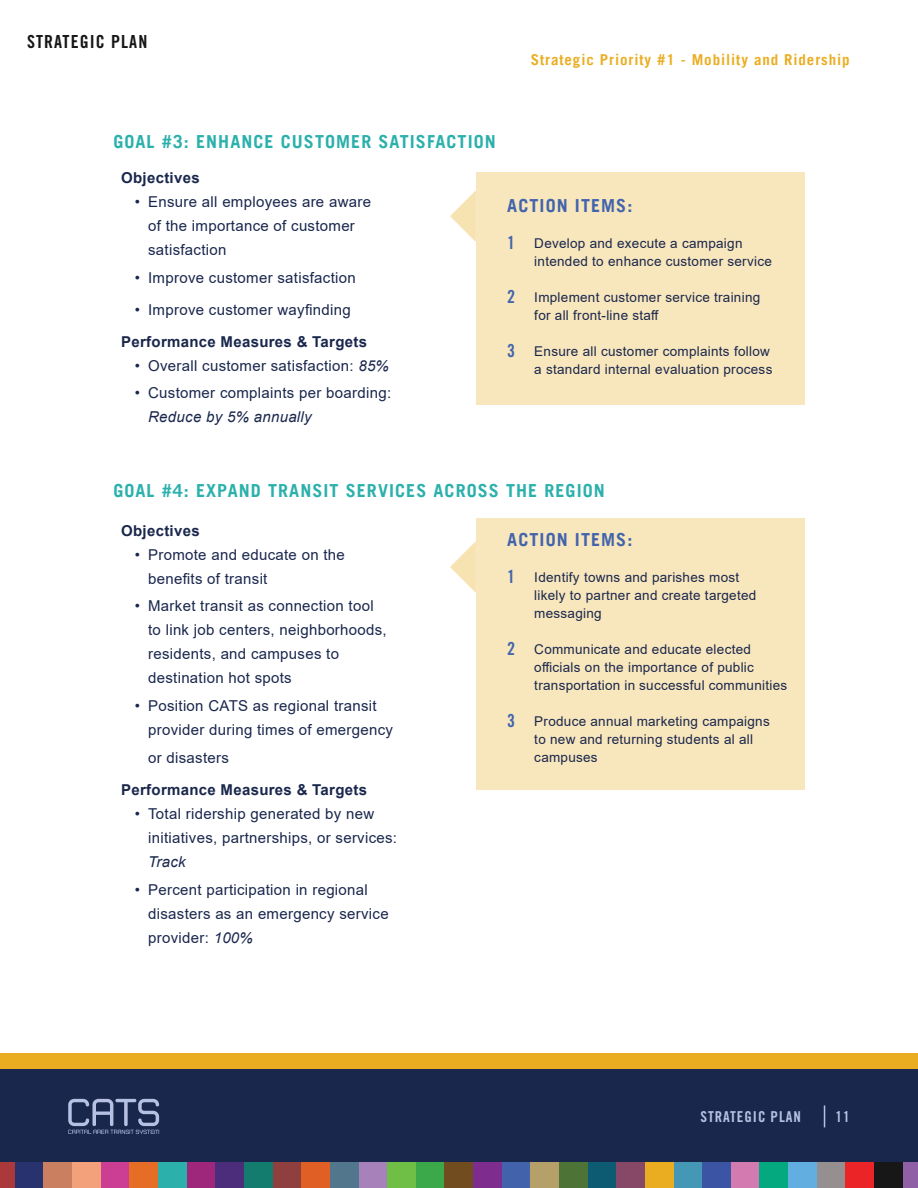
<style>
.page{position:relative;width:918px;height:1188px;background:#fff}
.page>*{position:absolute;margin:0;border:0;box-sizing:border-box;transform-origin:0 0}
.t1{font:700 18px "Trade Gothic LT";letter-spacing:.06em;color:#2bb0ac}
.t2{font:700 18px "Trade Gothic LT";letter-spacing:.06em;color:#4264ac}
.t3{font:18px "Trade Gothic LT Std Bd Cn 20";letter-spacing:.06em;color:#181718}
.t4{font:15px/24px "Arial";letter-spacing:.02em;color:#1a274d}
.t5{font:700 15px "Arial";letter-spacing:.02em;color:#1a274d}
.t6{font:700 15px "Trade Gothic LT";letter-spacing:.06em;color:#eaad21}
.t7{font:italic 15px "Arial";letter-spacing:.02em;color:#1a274d}
.t8{font:15px "Trade Gothic LT Std Bd Cn 20";letter-spacing:.06em;color:#b6c1e2}
.t9{font:13.5px/18px "Arial";letter-spacing:.02em;color:#1a274d}
.s1{font-style:italic}
.s2{font-family:"Trade Gothic LT Std Bd Cn 20";font-size:18px;color:#4264ac}
</style>
<div class="page">
<div style="left:15px;top:1100px;width:29px;height:88px;background:#27326e"></div>
<div style="left:0;top:1100px;width:15px;height:88px;background:#ab383b"></div>
<div style="left:44px;top:1100px;width:28px;height:88px;background:#ca7f60"></div>
<div style="left:72px;top:1100px;width:29px;height:88px;background:#f3a17a"></div>
<div style="left:101px;top:1100px;width:29px;height:88px;background:#cb3e94"></div>
<div style="left:130px;top:1100px;width:28px;height:88px;background:#e66d26"></div>
<div style="left:158px;top:1100px;width:29px;height:88px;background:#2bb0ac"></div>
<div style="left:187px;top:1100px;width:29px;height:88px;background:#9e267b"></div>
<div style="left:216px;top:1100px;width:28px;height:88px;background:#4c2d7c"></div>
<div style="left:244px;top:1100px;width:29px;height:88px;background:#147c6e"></div>
<div style="left:273px;top:1100px;width:28px;height:88px;background:#8e3f3e"></div>
<div style="left:301px;top:1100px;width:29px;height:88px;background:#e05f25"></div>
<div style="left:330px;top:1100px;width:29px;height:88px;background:#52778c"></div>
<div style="left:359px;top:1100px;width:28px;height:88px;background:#a681ba"></div>
<div style="left:387px;top:1100px;width:29px;height:88px;background:#6fbe46"></div>
<div style="left:416px;top:1100px;width:29px;height:88px;background:#3ba949"></div>
<div style="left:445px;top:1100px;width:28px;height:88px;background:#704c1f"></div>
<div style="left:473px;top:1100px;width:29px;height:88px;background:#7e2d8e"></div>
<div style="left:502px;top:1100px;width:29px;height:88px;background:#4263ac"></div>
<div style="left:531px;top:1100px;width:28px;height:88px;background:#b4a068"></div>
<div style="left:559px;top:1100px;width:29px;height:88px;background:#4d7436"></div>
<div style="left:588px;top:1100px;width:28px;height:88px;background:#0c5b72"></div>
<div style="left:616px;top:1100px;width:29px;height:88px;background:#874868"></div>
<div style="left:645px;top:1100px;width:29px;height:88px;background:#eaad21"></div>
<div style="left:674px;top:1100px;width:28px;height:88px;background:#4497b5"></div>
<div style="left:702px;top:1100px;width:29px;height:88px;background:#3c54a4"></div>
<div style="left:731px;top:1100px;width:29px;height:88px;background:#d37ab1"></div>
<div style="left:760px;top:1100px;width:28px;height:88px;background:#04a980"></div>
<div style="left:788px;top:1100px;width:29px;height:88px;background:#62aee0"></div>
<div style="left:817px;top:1100px;width:29px;height:88px;background:#958f90"></div>
<div style="left:846px;top:1100px;width:28px;height:88px;background:#eb2428"></div>
<div style="left:874px;top:1100px;width:29px;height:88px;background:#181718"></div>
<div style="left:903px;top:1100px;width:15px;height:88px;background:#9060a7"></div>
<div style="left:0;top:1061px;width:918px;height:101px;background:#1a274d"></div>
<div style="left:0;top:1053px;width:918px;height:16px;background:#eaad21"></div>
<svg style="left:68px;top:1099px;width:91px;height:35px"></svg>
<svg style="left:824px;top:1105px;width:1px;height:22px"></svg>
<div style="left:476px;top:173px;width:328px;height:232px;background:#f8e6bc"></div>
<svg style="left:450px;top:190px;width:26px;height:52px"></svg>
<div style="left:476px;top:518px;width:328px;height:271px;background:#f8e6bc"></div>
<svg style="left:450px;top:541px;width:26px;height:52px"></svg>
<p class="t3" style="left:27px;top:30px;width:122px">STRATEGIC PLAN</p>
<p class="t6" style="left:531px;top:50px;width:320px">Strategic Priority #1 - Mobility and Ridership</p>
<p class="t1" style="left:113px;top:131px;width:384px">GOAL #3: ENHANCE CUSTOMER SATISFACTION</p>
<p class="t5" style="left:121px;top:167px;width:80px">Objectives</p>
<p class="t4" style="left:148px;top:190px;width:224px;text-indent:-14px">• Ensure all employees are aware of the importance of customer satisfaction</p>
<p class="t4" style="left:135px;top:265px;width:223px">• Improve customer satisfaction</p>
<p class="t4" style="left:135px;top:297px;width:218px">• Improve customer wayfinding</p>
<p class="t5" style="left:121px;top:331px;width:247px">Performance Measures &amp; Targets</p>
<p class="t4" style="left:135px;top:353px;width:256px">• Overall customer satisfaction: <span class="s1">85%</span></p>
<p class="t4" style="left:135px;top:381px;width:258px">• Customer complaints per boarding:</p>
<p class="t7" style="left:148px;top:407px;width:165px">Reduce by 5% annually</p>
<p class="t2" style="left:507px;top:194px;width:127px">ACTION ITEMS:</p>
<p class="t9" style="left:534px;top:234px;width:239px;text-indent:-27px"><span class="s2">1</span> Develop and execute a campaign intended to enhance customer service</p>
<p class="t9" style="left:534px;top:288px;width:227px;text-indent:-27px"><span class="s2">2</span> Implement customer service training for all front-line staff</p>
<p class="t9" style="left:507px;top:342px;width:267px;text-align:right"><span class="s2">3</span> Ensure all customer complaints follow a standard internal evaluation process</p>
<p class="t1" style="left:113px;top:480px;width:493px">GOAL #4: EXPAND TRANSIT SERVICES ACROSS THE REGION</p>
<p class="t5" style="left:121px;top:520px;width:80px">Objectives</p>
<p class="t4" style="left:148px;top:542px;width:198px;text-indent:-14px">• Promote and educate on the benefits of transit</p>
<p class="t4" style="left:148px;top:594px;width:240px;text-indent:-14px">• Market transit as connection tool to link job centers, neighborhoods, residents, and campuses to destination hot spots</p>
<p class="t4" style="left:148px;top:693px;width:246px;text-indent:-14px">• Position CATS as regional transit provider during times of emergency</p>
<p class="t4" style="left:148px;top:746px;width:82px">or disasters</p>
<p class="t5" style="left:121px;top:779px;width:247px">Performance Measures &amp; Targets</p>
<p class="t4" style="left:148px;top:802px;width:250px;text-indent:-14px">• Total ridership generated by new initiatives, partnerships, or services:</p>
<p class="t7" style="left:148px;top:852px;width:39px">Track</p>
<p class="t4" style="left:148px;top:877px;width:242px;text-indent:-14px">• Percent participation in regional disasters as an emergency service provider: <span class="s1">100%</span></p>
<p class="t2" style="left:507px;top:528px;width:127px">ACTION ITEMS:</p>
<p class="t9" style="left:534px;top:568px;width:224px;text-indent:-27px"><span class="s2">1</span> Identify towns and parishes most likely to partner and create targeted messaging</p>
<p class="t9" style="left:534px;top:640px;width:254px;text-indent:-27px"><span class="s2">2</span> Communicate and educate elected officials on the importance of public transportation in successful communities</p>
<p class="t9" style="left:534px;top:712px;width:237px;text-indent:-27px"><span class="s2">3</span> Produce annual marketing campaigns to new and returning students al all campuses</p>
<p class="t8" style="left:701px;top:1107px;width:102px">STRATEGIC PLAN</p>
<p class="t8" style="left:836px;top:1107px;width:16px">11</p>
</div>
